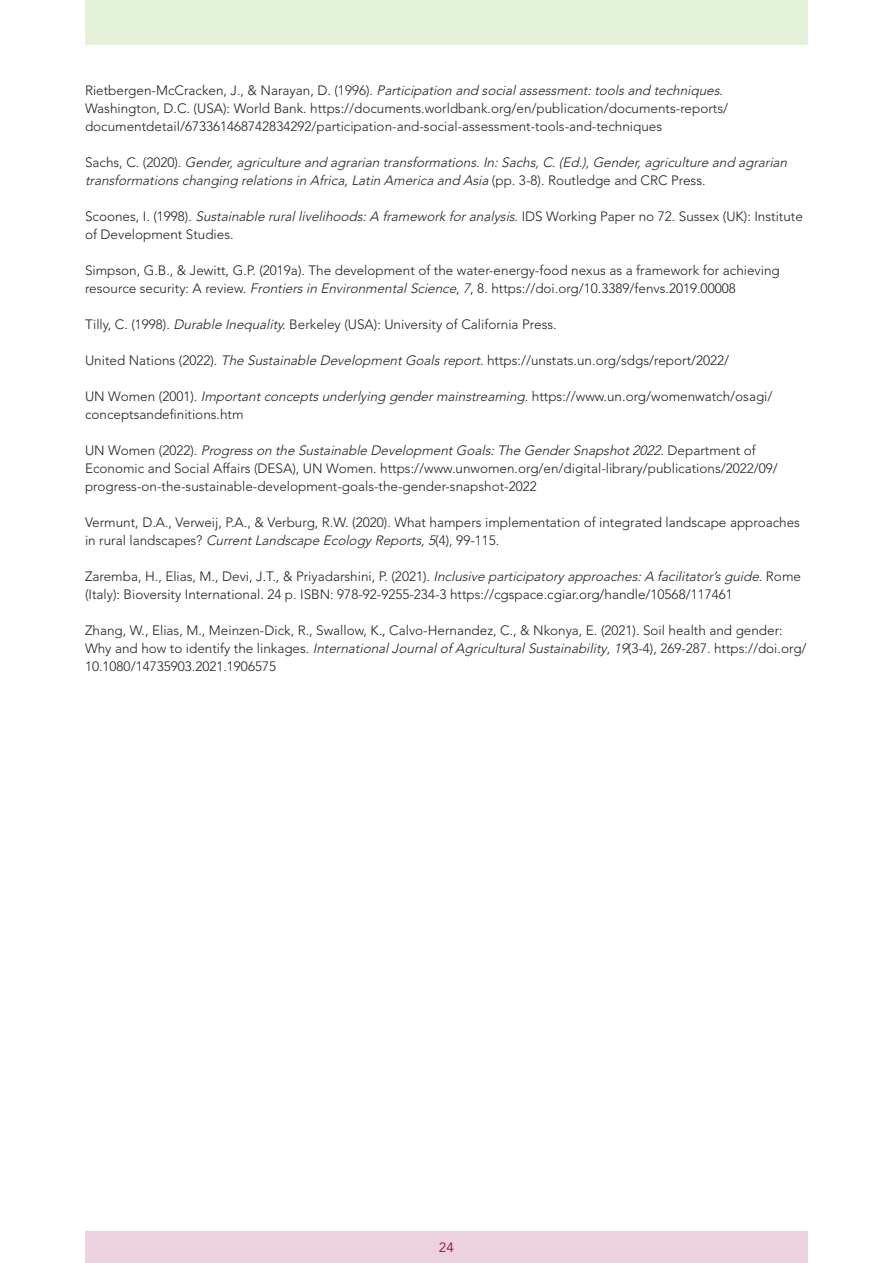
<style>
.page{position:relative;width:893px;height:1263px;background:#fff}
.page>*{position:absolute;margin:0;border:0;box-sizing:border-box;transform-origin:0 0}
.t1{font:300 13.5px/18px "Avenir LT Std";color:#231f20}
.t2{font:italic 300 13.5px/18px "Avenir LT Std";color:#231f20}
.t3{font:13.5px "Avenir LT Std";color:#a01e5d}
.s1{font-style:italic}
.s2{font-style:normal}
</style>
<div class="page">
<div style="left:85px;top:1231px;width:723px;height:32px;background:#ecd2df"></div>
<div style="left:85px;top:0;width:723px;height:45px;background:#e4f1d9"></div>
<p class="t1" style="left:85px;top:82px;width:645px">R i et b e rg e n - M cC ra c ke n , J . , &amp; N a ra y a n , D . ( 1 996) . <span class="s1">Participation and socialassessment:toolsand techniques</span>.<br>Washington, D.C. (USA): World Bank. https://documents.worldbank.org/en/publication/documents-reports/ documentdetail/673361468742834292/participation-and-social-assessment-tools-and-techniques</p>
<p class="t2" style="left:85px;top:154px;width:707px"><span class="s2">S a c h s , C . ( 2 0 2 0 ) .</span> Gender,agriculture and agrarian transformations.In:Sachs,C.(Ed.),Gender,agriculture and agrarian transformationschanging relationsin Africa,Latin America and Asia <span class="s2">( p p . 3 - 8 ) . R o u t l e d g e a n d C R C P r e s s .</span></p>
<p class="t1" style="left:85px;top:208px;width:719px">Scoones, I. (1998). <span class="s1">Sustainable rurallivelihoods:A framework foranalysis</span>. IDS Working Paper no 72. Sussex (UK): Institute of Development Studies.</p>
<p class="t1" style="left:85px;top:262px;width:696px">Simpson, G.B., &amp; Jewitt, G.P. (2019a). The development of the water-energy-food nexus as a framework for achieving resource security: A review. <span class="s1">Frontiersin EnvironmentalScience</span>, <span class="s1">7</span>, 8. https://doi.org/10.3389/fenvs.2019.00008</p>
<p class="t1" style="left:85px;top:316px;width:473px">Tilly, C. (1998). <span class="s1">Durable Inequality.</span>Berkeley (USA): University of California Press.</p>
<p class="t1" style="left:85px;top:352px;width:646px">United Nations (2022). <span class="s1">The Sustainable DevelopmentGoalsreport</span>. https://unstats.un.org/sdgs/report/2022/</p>
<p class="t1" style="left:85px;top:388px;width:689px">UN Women (2001). <span class="s1">Importantconceptsunderlying gendermainstreaming</span>. https://www.un.org/womenwatch/osagi/ conceptsandefinitions.htm</p>
<p class="t1" style="left:85px;top:442px;width:694px">U N Wo m e n ( 2 0 2 2 ) . <span class="s1">Progresson the Sustainable DevelopmentGoals:The GenderSnapshot2022</span>. D e p a rt m e n t o f<br>Economic and Social Affairs (DESA), UN Women. https://www.unwomen.org/en/digital-library/publications/2022/09/ progress-on-the-sustainable-development-goals-the-gender-snapshot-2022</p>
<p class="t1" style="left:85px;top:514px;width:716px">Vermunt, D.A., Verweij, P.A., &amp; Verburg, R.W. (2020). What hampers implementation of integrated landscape approaches i n r u r a l l a n d s c a p e s ? <span class="s1">CurrentLandscape EcologyReports</span>, <span class="s1">5</span>(4) , 99 - 1 1 5 .</p>
<p class="t1" style="left:85px;top:568px;width:717px">Zaremba, H., Elias, M., Devi, J.T., &amp; Priyadarshini, P. (2021). <span class="s1">Inclusive participatoryapproaches:A facilitator’sguide</span>. Rome (Italy): Bioversity International. 24 p. ISBN: 978-92-9255-234-3 https://cgspace.cgiar.org/handle/10568/117461</p>
<p class="t1" style="left:85px;top:622px;width:723px">Zhang, W., Elias, M., Meinzen-Dick, R., Swallow, K., Calvo-Hernandez, C., &amp; Nkonya, E. (2021). Soil health and gender:<br>Why and how to identify the linkages. <span class="s1">InternationalJournalof AgriculturalSustainability</span>, <span class="s1">19</span>(3-4), 269-287. https://doi.org/<br>10.1080/14735903.2021.1906575</p>
<p class="t3" style="left:439px;top:1239px;width:17px">24</p>
</div>
